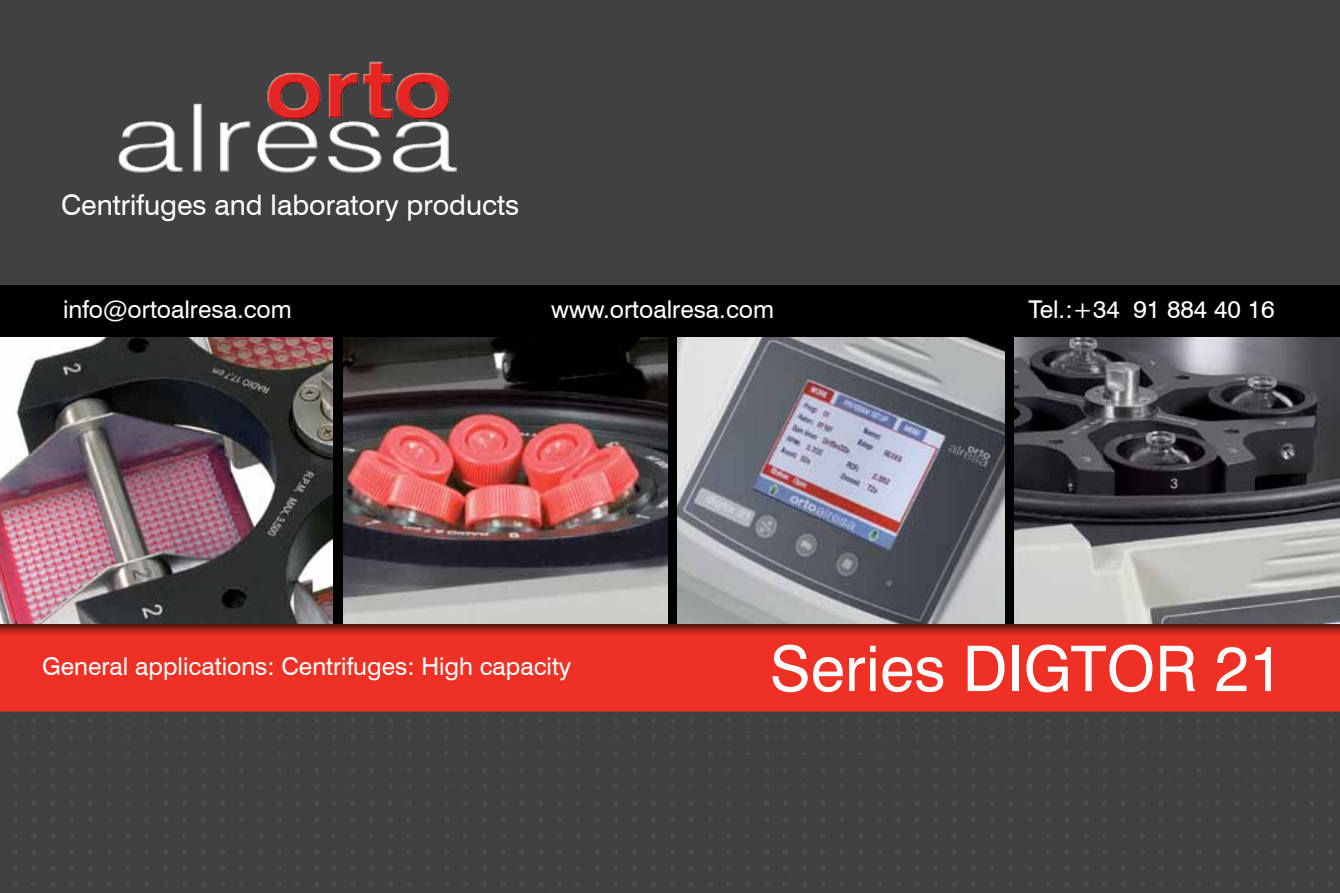
<style>
.page{position:relative;width:1340px;height:893px;background:#fff}
.page>*{position:absolute;margin:0;border:0;box-sizing:border-box;transform-origin:0 0}
.t1{font:63px "Swiss 721 BT";color:#fff}
.t2{font:28.35px "Swiss 721 BT";color:#fff}
.t3{font:24.5px "Swiss 721 BT";color:#fff}
</style>
<div class="page">
<div style="left:0;top:0;width:1339px;height:893px;background:#414042"></div>
<img style="left:14px;top:719px;width:303px;height:167px">
<img style="left:317px;top:718px;width:1015px;height:168px">
<div style="left:0;top:620px;width:1339px;height:93px;background:#000;opacity:.75"></div>
<div style="left:0;top:285px;width:1339px;height:82px;background:#000"></div>
<div style="left:0;top:337px;width:1339px;height:287px;background:#000"></div>
<img style="left:343px;top:337px;width:324px;height:287px">
<img style="left:0;top:337px;width:332px;height:287px">
<img style="left:677px;top:337px;width:327px;height:287px">
<img style="left:1014px;top:337px;width:325px;height:287px">
<p class="t2" style="left:61px;top:188px;width:459px">Centrifuges and laboratory products</p>
<p class="t3" style="left:63px;top:294px;width:230px">info@ortoalresa.com</p>
<p class="t3" style="left:551px;top:294px;width:224px">www.ortoalresa.com</p>
<p class="t3" style="left:1028px;top:294px;width:247px">Tel.:+34 91 884 40 16</p>
<p class="t3" style="left:42px;top:652px;width:531px">General applications: Centrifuges: High capacity</p>
<h1 class="t1" style="left:769px;top:630px;width:515px">Series DIGTOR 21</h1>
</div>
